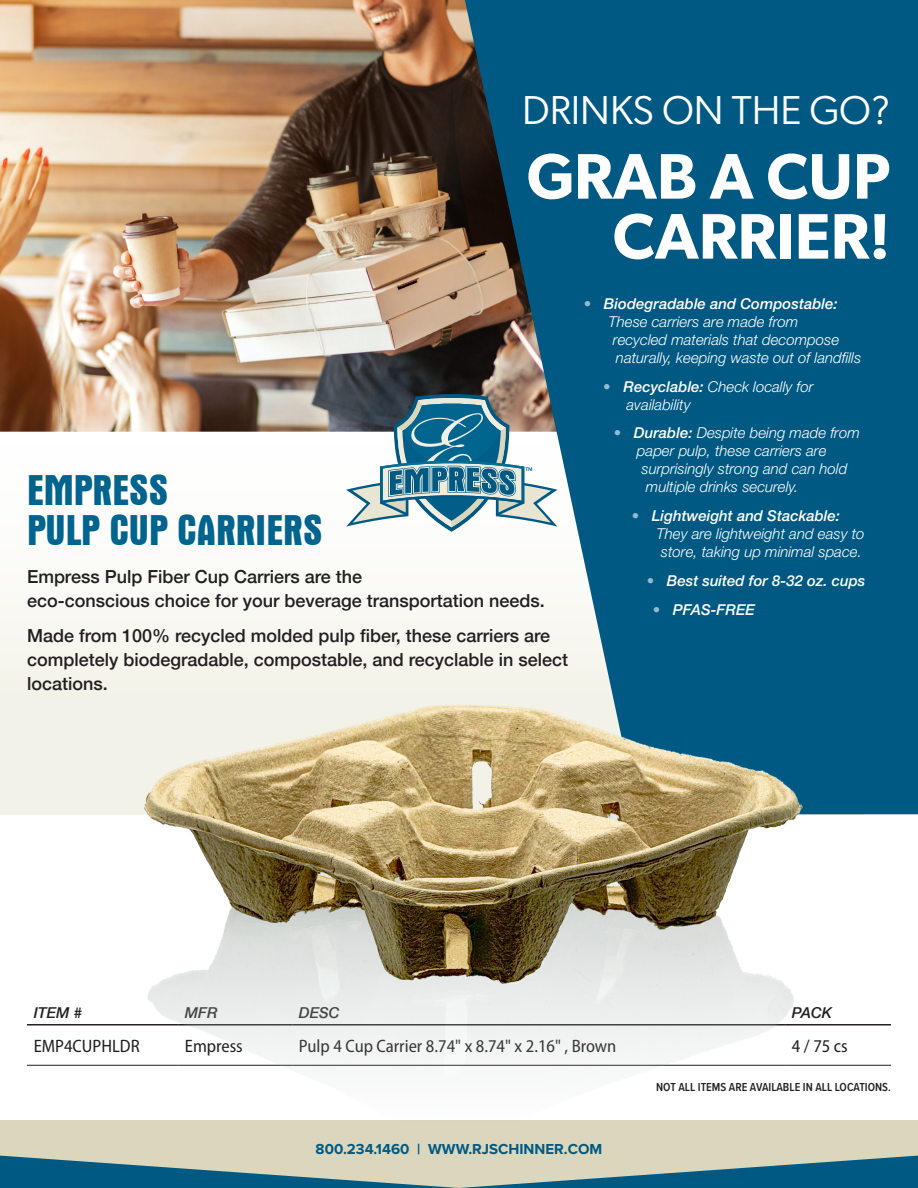
<style>
.page{position:relative;width:918px;height:1188px;background:#fff}
.page>*{position:absolute;margin:0;border:0;box-sizing:border-box;transform-origin:0 0}
.t1{font:600 64.5px/60px "Gibson";color:#fff;text-align:right}
.t2{font:700 condensed 43.5px "Aurora BT";color:#00648e}
.t3{font:40.5px "Gibson";color:#fff}
.t4{font:500 18px/24px "Helvetica Neue";color:#231f20}
.SKU_info{font:semi-condensed 18px "Myriad Pro";color:#231f20}
.t5{font:italic 300 15px/18px "Helvetica Neue LT Std";color:#fff}
.t6{font:italic 500 15px "Helvetica Neue LT Std";color:#fff}
.t7{font:700 15px "Proxima Nova";color:#005983}
.t8{font:italic 500 15px "Helvetica Neue";color:#231f20}
.t9{font:600 12px "Proxima Nova Cond";color:#231f20}
.s1{color:#93bad3}
.s2{font-weight:500;color:#93bad3}
.s3{font-weight:500}
</style>
<div class="page">
<div style="left:0;top:603px;width:465px;height:211px;background:#f6f5ed"></div>
<img style="left:0;top:0;width:465px;height:432px">
<svg style="left:465px;top:0;width:453px;height:814px;background:#115f84"></svg>
<hr style="left:27px;top:1065px;width:151px;height:1px;background:#231f20">
<hr style="left:785px;top:1065px;width:106px;height:1px;background:#231f20">
<hr style="left:27px;top:1024px;width:151px;height:2px;background:#231f20">
<hr style="left:785px;top:1024px;width:106px;height:2px;background:#231f20">
<div style="left:0;top:1120px;width:918px;height:68px;background:#dad7bd"></div>
<svg style="left:0;top:1156px;width:918px;height:32px"></svg>
<img style="left:96px;top:626px;width:780px;height:441px">
<svg style="left:346px;top:394px;width:212px;height:138px"></svg>
<p class="t3" style="left:522px;top:85px;width:370px">DRINKS ON THE GO?</p>
<p class="t1" style="left:527px;top:145px;width:365px">GRAB A CUP<br>CARRIER!</p>
<p class="t2" style="left:27px;top:465px;width:143px">EMPRESS</p>
<p class="t2" style="left:27px;top:506px;width:297px">PULP CUP CARRIERS</p>
<p class="t4" style="left:27px;top:563px;width:519px">Empress Pulp Fiber Cup Carriers are the<br>eco-conscious choice for your beverage transportation needs.</p>
<p class="t4" style="left:27px;top:622px;width:543px">Made from 100% recycled molded pulp fiber, these carriers are completely biodegradable, compostable, and recyclable in select locations.</p>
<p class="t6" style="left:584px;top:295px;width:255px"><span class="s1">•</span> Biodegradable and Compostable:</p>
<p class="t5" style="left:608px;top:312px;width:191px">These carriers are made from</p>
<p class="t5" style="left:613px;top:330px;width:228px">recycled materials that decompose</p>
<p class="t5" style="left:616px;top:348px;width:247px">naturally, keeping waste out of landfills</p>
<p class="t5" style="left:626px;top:377px;width:189px;text-indent:-23px"><span class="s2">•</span> <span class="s3">Recyclable:</span> Check locally for availability</p>
<p class="t5" style="left:614px;top:424px;width:248px"><span class="s2">•</span> <span class="s3">Durable:</span> Despite being made from</p>
<p class="t5" style="left:637px;top:442px;width:191px">paper pulp, these carriers are</p>
<p class="t5" style="left:641px;top:460px;width:207px">surprisingly strong and can hold</p>
<p class="t5" style="left:646px;top:478px;width:154px">multiple drinks securely.</p>
<p class="t6" style="left:632px;top:507px;width:210px"><span class="s1">•</span> Lightweight and Stackable:</p>
<p class="t5" style="left:656px;top:525px;width:210px">They are lightweight and easy to</p>
<p class="t5" style="left:661px;top:543px;width:202px">store, taking up minimal space.</p>
<p class="t6" style="left:647px;top:572px;width:220px"><span class="s1">•</span> Best suited for 8-32 oz. cups</p>
<p class="t6" style="left:653px;top:601px;width:104px"><span class="s1">•</span> PFAS-FREE</p>
<p class="t8" style="left:34px;top:1000px;width:50px">ITEM #</p>
<p class="t8" style="left:185px;top:1000px;width:34px">MFR</p>
<p class="t8" style="left:299px;top:1000px;width:42px">DESC</p>
<p class="t8" style="left:792px;top:1000px;width:42px">PACK</p>
<p class="SKU_info" style="left:34px;top:1035px;width:107px">EMP4CUPHLDR</p>
<p class="SKU_info" style="left:185px;top:1035px;width:59px">Empress</p>
<p class="SKU_info" style="left:299px;top:1035px;width:319px">Pulp 4 Cup Carrier 8.74" x 8.74" x 2.16" , Brown</p>
<p class="SKU_info" style="left:792px;top:1035px;width:57px">4 / 75 cs</p>
<p class="t7" style="left:316px;top:1138px;width:288px">800.234.1460 | WWW.RJSCHINNER.COM</p>
<p class="t9" style="left:656px;top:1078px;width:236px">NOT ALL ITEMS ARE AVAILABLE IN ALL LOCATIONS.</p>
</div>
